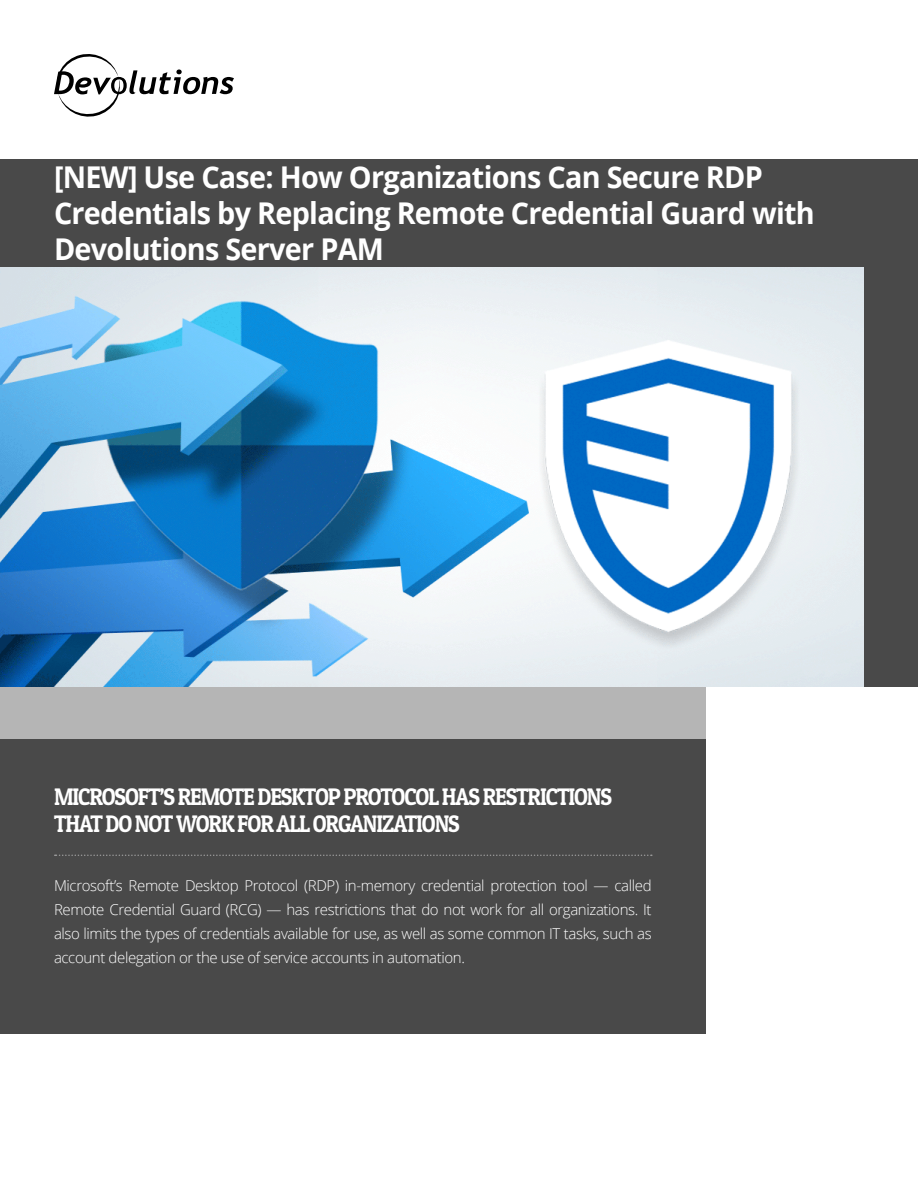
<style>
.page{position:relative;width:918px;height:1188px;background:#fff}
.page>*{position:absolute;margin:0;border:0;box-sizing:border-box;transform-origin:0 0}
.t1{font:700 30px/36px "Open Sans";letter-spacing:-.025em;color:#fff;scale:.96 1}
.t2{font:24px/27px "Patua One";letter-spacing:-.05em;color:#fff;scale:.9 1}
.t3{font:300 15px/24px "Open Sans";letter-spacing:-.025em;color:#fff;text-align:justify}
</style>
<div class="page">
<div style="left:0;top:159px;width:918px;height:527px;background:#494949"></div>
<svg style="left:54px;top:54px;width:180px;height:63px"></svg>
<div style="left:0;top:686px;width:706px;height:348px;background:#b5b5b5"></div>
<div style="left:0;top:739px;width:706px;height:295px;background:#494949"></div>
<svg style="left:55px;top:855px;width:597px;height:1px"></svg>
<img style="left:0;top:267px;width:864px;height:419px">
<p class="t1" style="left:54px;top:159px;width:794px">[NEW] Use Case: How Organizations Can Secure RDP<br>Credentials by Replacing Remote Credential Guard with<br>Devolutions Server PAM</p>
<p class="t2" style="left:54px;top:783px;width:621px">MICROSOFT’S REMOTE DESKTOP PROTOCOL HAS RESTRICTIONS<br>THAT DO NOT WORK FOR ALL ORGANIZATIONS</p>
<p class="t3" style="left:54px;top:873px;width:599px">Microsoft’s Remote Desktop Protocol (RDP) in-memory credential protection tool — called Remote Credential Guard (RCG) — has restrictions that do not work for all organizations. It also limits the types of credentials available for use, as well as some common IT tasks, such as account delegation or the use of service accounts in automation.</p>
</div>
